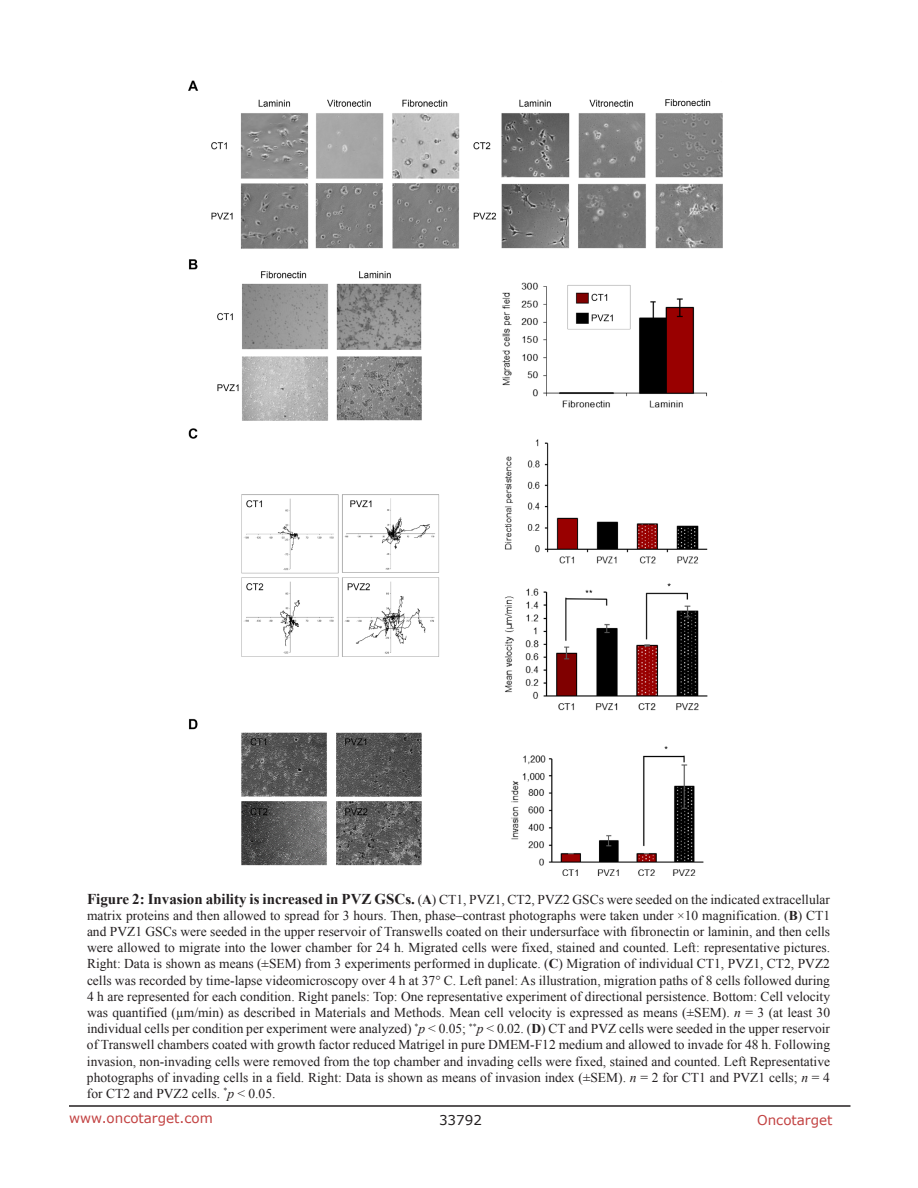
<style>
.page{position:relative;width:918px;height:1188px;background:#fff}
.page>*{position:absolute;margin:0;border:0;box-sizing:border-box;transform-origin:0 0}
.Figuretrx{font:13.5px/16.2px "Times New Roman";color:#231f20;text-align:justify}
.t1{font:13.5px "Verdana";color:#c24141}
.t2{font:13.5px "Verdana";color:#231f20}
.s1{font-weight:700;font-size:15px}
.s2{font-weight:700}
.s3{font-style:italic}
</style>
<div class="page">
<hr style="left:69px;top:1105px;width:781px;height:2px;background:#231f20">
<img style="left:188px;top:80px;width:535px;height:795px">
<p class="Figuretrx" style="left:87px;top:891px;width:745px"><span class="s1">Figure 2: Invasion ability is increased in PVZ GSCs.</span> (<span class="s2">A</span>) CT1, PVZ1, CT2, PVZ2 GSCs were seeded on the indicated extracellular matrix proteins and then allowed to spread for 3 hours. Then, phase–contrast photographs were taken under ×10 magnification. (<span class="s2">B</span>) CT1 and PVZ1 GSCs were seeded in the upper reservoir of Transwells coated on their undersurface with fibronectin or laminin, and then cells were allowed to migrate into the lower chamber for 24 h. Migrated cells were fixed, stained and counted. Left: representative pictures.<br>Right: Data is shown as means (±SEM) from 3 experiments performed in duplicate. (<span class="s2">C</span>) Migration of individual CT1, PVZ1, CT2, PVZ2 cells was recorded by time-lapse videomicroscopy over 4 h at 37° C. Left panel: As illustration, migration paths of 8 cells followed during 4 h are represented for each condition. Right panels: Top: One representative experiment of directional persistence. Bottom: Cell velocity was quantified (µm/min) as described in Materials and Methods. Mean cell velocity is expressed as means (±SEM). <span class="s3">n</span> = 3 (at least 30 individual cells per condition per experiment were analyzed) <sup>*</sup><span class="s3">p</span> &lt; 0.05; <sup>**</sup><span class="s3">p</span> &lt; 0.02. (<span class="s2">D</span>) CT and PVZ cells were seeded in the upper reservoir of Transwell chambers coated with growth factor reduced Matrigel in pure DMEM-F12 medium and allowed to invade for 48 h. Following invasion, non-invading cells were removed from the top chamber and invading cells were fixed, stained and counted. Left Representative photographs of invading cells in a field. Right: Data is shown as means of invasion index (±SEM). <span class="s3">n</span> = 2 for CT1 and PVZ1 cells; <span class="s3">n</span> = 4 for CT2 and PVZ2 cells. <sup>*</sup><span class="s3">p</span> &lt; 0.05.</p>
<p class="t1" style="left:69px;top:1109px;width:145px">www.oncotarget.com</p>
<p class="t2" style="left:439px;top:1111px;width:44px">33792</p>
<p class="t1" style="left:757px;top:1111px;width:77px">Oncotarget</p>
</div>
